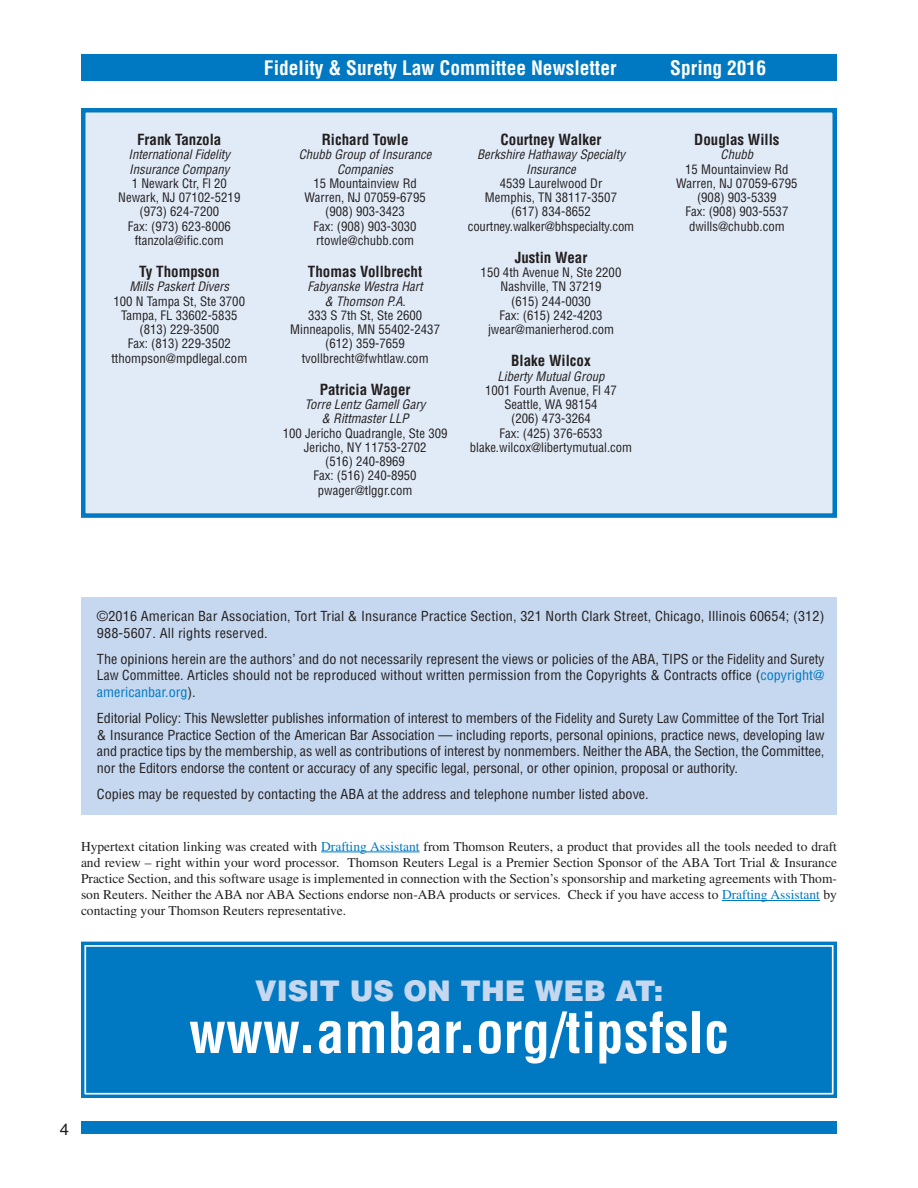
<style>
.page{position:relative;width:918px;height:1188px;background:#fff}
.page>*{position:absolute;margin:0;border:0;box-sizing:border-box;transform-origin:0 0}
.t1{font:700 condensed 55.5px "Helvetica";color:#fff}
.t2{font:900 28.5px "Helvetica";color:#c6d8ef}
.t3{font:700 condensed 19.5px "Helvetica";color:#fff}
.t4{font:16.5px "Helvetica";color:#231f20}
.t5{font:700 condensed 15px "Helvetica";color:#231f20}
.t6{font:condensed 13.5px/16.5px "Helvetica";color:#231f20;text-align:justify;scale:1.05 1}
.t7{font:13.5px/16.2px "Times";color:#231f20;text-align:justify}
.t8{font:condensed 12.75px "Helvetica";color:#231f20}
.t9{font:italic condensed 12.75px/14.2px "Helvetica";color:#231f20;text-align:center}
.s1{color:#0079c2}
</style>
<div class="page">
<div style="left:81px;top:54px;width:756px;height:27px;background:#0079c2"></div>
<div style="left:81px;top:1122px;width:756px;height:12px;background:#0079c2"></div>
<div style="left:81px;top:108px;width:756px;height:410px;background:#e1ebf7;border:4px solid #0079c2"></div>
<div style="left:81px;top:597px;width:756px;height:217px;background:#c6d8ef"></div>
<hr style="left:321px;top:852px;width:99px;height:1px;background:#0079c2">
<hr style="left:722px;top:900px;width:98px;height:1px;background:#0079c2">
<div style="left:81px;top:941px;width:756px;height:157px;background:#0079c2"></div>
<div style="left:86px;top:947px;width:746px;height:146px;border:2px solid #0079c2"></div>
<div style="left:90px;top:950px;width:738px;height:139px;border:3px solid #0079c2"></div>
<h3 class="t3" style="left:264px;top:56px;width:354px">Fidelity &amp; Surety Law Committee Newsletter</h3>
<h3 class="t3" style="left:670px;top:56px;width:97px">Spring 2016</h3>
<p class="t5" style="left:137px;top:130px;width:86px">Frank Tanzola</p>
<p class="t9" style="left:128px;top:147px;width:103px">International Fidelity</p>
<p class="t9" style="left:129px;top:162px;width:102px">Insurance Company</p>
<p class="t8" style="left:132px;top:175px;width:97px">1 Newark Ctr, Fl 20</p>
<p class="t8" style="left:118px;top:189px;width:124px">Newark, NJ 07102-5219</p>
<p class="t8" style="left:139px;top:204px;width:81px">(973) 624-7200</p>
<p class="t8" style="left:128px;top:218px;width:105px">Fax: (973) 623-8006</p>
<p class="t8" style="left:135px;top:232px;width:91px">ftanzola@ific.com</p>
<p class="t5" style="left:139px;top:262px;width:82px">Ty Thompson</p>
<p class="t9" style="left:129px;top:279px;width:101px">Mills Paskert Divers</p>
<p class="t8" style="left:114px;top:293px;width:133px">100 N Tampa St, Ste 3700</p>
<p class="t8" style="left:121px;top:307px;width:118px">Tampa, FL 33602-5835</p>
<p class="t8" style="left:139px;top:321px;width:81px">(813) 229-3500</p>
<p class="t8" style="left:128px;top:336px;width:105px">Fax: (813) 229-3502</p>
<p class="t8" style="left:111px;top:350px;width:137px">tthompson@mpdlegal.com</p>
<p class="t5" style="left:322px;top:130px;width:88px">Richard Towle</p>
<p class="t9" style="left:299px;top:147px;width:134px">Chubb Group of Insurance<br>Companies</p>
<p class="t8" style="left:313px;top:175px;width:105px">15 Mountainview Rd</p>
<p class="t8" style="left:305px;top:189px;width:123px">Warren, NJ 07059-6795</p>
<p class="t8" style="left:325px;top:204px;width:81px">(908) 903-3423</p>
<p class="t8" style="left:314px;top:218px;width:105px">Fax: (908) 903-3030</p>
<p class="t8" style="left:316px;top:232px;width:99px">rtowle@chubb.com</p>
<p class="t5" style="left:308px;top:262px;width:116px">Thomas Vollbrecht</p>
<p class="t9" style="left:308px;top:279px;width:117px">Fabyanske Westra Hart</p>
<p class="t9" style="left:325px;top:294px;width:83px">&amp; Thomson P.A.</p>
<p class="t8" style="left:308px;top:307px;width:116px">333 S 7th St, Ste 2600</p>
<p class="t8" style="left:290px;top:321px;width:151px">Minneapolis, MN 55402-2437</p>
<p class="t8" style="left:325px;top:336px;width:81px">(612) 359-7659</p>
<p class="t8" style="left:302px;top:350px;width:128px">tvollbrecht@fwhtlaw.com</p>
<p class="t5" style="left:320px;top:380px;width:92px">Patricia Wager</p>
<p class="t9" style="left:305px;top:397px;width:122px">Torre Lentz Gamell Gary</p>
<p class="t9" style="left:322px;top:411px;width:89px">&amp; Rittmaster LLP</p>
<p class="t8" style="left:283px;top:425px;width:166px">100 Jericho Quadrangle, Ste 309</p>
<p class="t8" style="left:304px;top:439px;width:124px">Jericho, NY 11753-2702</p>
<p class="t8" style="left:325px;top:453px;width:81px">(516) 240-8969</p>
<p class="t8" style="left:314px;top:468px;width:105px">Fax: (516) 240-8950</p>
<p class="t8" style="left:318px;top:482px;width:96px">pwager@tlggr.com</p>
<p class="t5" style="left:501px;top:130px;width:102px">Courtney Walker</p>
<p class="t9" style="left:477px;top:147px;width:149px">Berkshire Hathaway Specialty<br>Insurance</p>
<p class="t8" style="left:500px;top:175px;width:104px">4539 Laurelwood Dr</p>
<p class="t8" style="left:485px;top:189px;width:134px">Memphis, TN 38117-3507</p>
<p class="t8" style="left:511px;top:204px;width:81px">(617) 834-8652</p>
<p class="t8" style="left:468px;top:218px;width:168px">courtney.walker@bhspecialty.com</p>
<p class="t5" style="left:515px;top:248px;width:74px">Justin Wear</p>
<p class="t8" style="left:481px;top:264px;width:142px">150 4th Avenue N, Ste 2200</p>
<p class="t8" style="left:501px;top:279px;width:102px">Nashville, TN 37219</p>
<p class="t8" style="left:511px;top:293px;width:81px">(615) 244-0030</p>
<p class="t8" style="left:499px;top:307px;width:105px">Fax: (615) 242-4203</p>
<p class="t8" style="left:488px;top:321px;width:127px">jwear@manierherod.com</p>
<p class="t5" style="left:511px;top:352px;width:81px">Blake Wilcox</p>
<p class="t9" style="left:498px;top:369px;width:108px">Liberty Mutual Group</p>
<p class="t8" style="left:485px;top:382px;width:133px">1001 Fourth Avenue, Fl 47</p>
<p class="t8" style="left:505px;top:396px;width:94px">Seattle, WA 98154</p>
<p class="t8" style="left:511px;top:411px;width:81px">(206) 473-3264</p>
<p class="t8" style="left:500px;top:425px;width:105px">Fax: (425) 376-6533</p>
<p class="t8" style="left:470px;top:439px;width:164px">blake.wilcox@libertymutual.com</p>
<p class="t5" style="left:694px;top:130px;width:87px">Douglas Wills</p>
<p class="t9" style="left:721px;top:147px;width:34px">Chubb</p>
<p class="t8" style="left:685px;top:161px;width:105px">15 Mountainview Rd</p>
<p class="t8" style="left:676px;top:175px;width:123px">Warren, NJ 07059-6795</p>
<p class="t8" style="left:697px;top:189px;width:81px">(908) 903-5339</p>
<p class="t8" style="left:685px;top:204px;width:105px">Fax: (908) 903-5537</p>
<p class="t8" style="left:689px;top:218px;width:97px">dwills@chubb.com</p>
<p class="t6" style="left:97px;top:608px;width:694px">©2016 American Bar Association, Tort Trial &amp; Insurance Practice Section, 321 North Clark Street, Chicago, Illinois 60654; (312)<br>988-5607. All rights reserved.</p>
<p class="t6" style="left:97px;top:650px;width:694px">The opinions herein are the authors’ and do not necessarily represent the views or policies of the ABA, TIPS or the Fidelity and Surety Law Committee. Articles should not be reproduced without written permission from the Copyrights &amp; Contracts office (<span class="s1">copyright@ americanbar.org</span>).</p>
<p class="t6" style="left:97px;top:710px;width:694px">Editorial Policy: This Newsletter publishes information of interest to members of the Fidelity and Surety Law Committee of the Tort Trial &amp; Insurance Practice Section of the American Bar Association — including reports, personal opinions, practice news, developing law and practice tips by the membership, as well as contributions of interest by nonmembers. Neither the ABA, the Section, the Committee, nor the Editors endorse the content or accuracy of any specific legal, personal, or other opinion, proposal or authority.</p>
<p class="t6" style="left:97px;top:785px;width:527px">Copies may be requested by contacting the ABA at the address and telephone number listed above.</p>
<p class="t7" style="left:81px;top:838px;width:758px">Hypertext citation linking was created with <span class="s1">Drafting Assistant</span> from Thomson Reuters, a product that provides all the tools needed to draft and review – right within your word processor. Thomson Reuters Legal is a Premier Section Sponsor of the ABA Tort Trial &amp; Insurance Practice Section, and this software usage is implemented in connection with the Section’s sponsorship and marketing agreements with Thom&shy;son Reuters. Neither the ABA nor ABA Sections endorse non-ABA products or services. Check if you have access to <span class="s1">Drafting Assistant</span> by contacting your Thomson Reuters representative.</p>
<p class="t4" style="left:60px;top:1116px;width:11px">4</p>
<p class="t2" style="left:255px;top:972px;width:410px">VISIT US ON THE WEB AT:</p>
<p class="t1" style="left:189px;top:999px;width:541px">www.ambar.org/tipsfslc</p>
</div>
